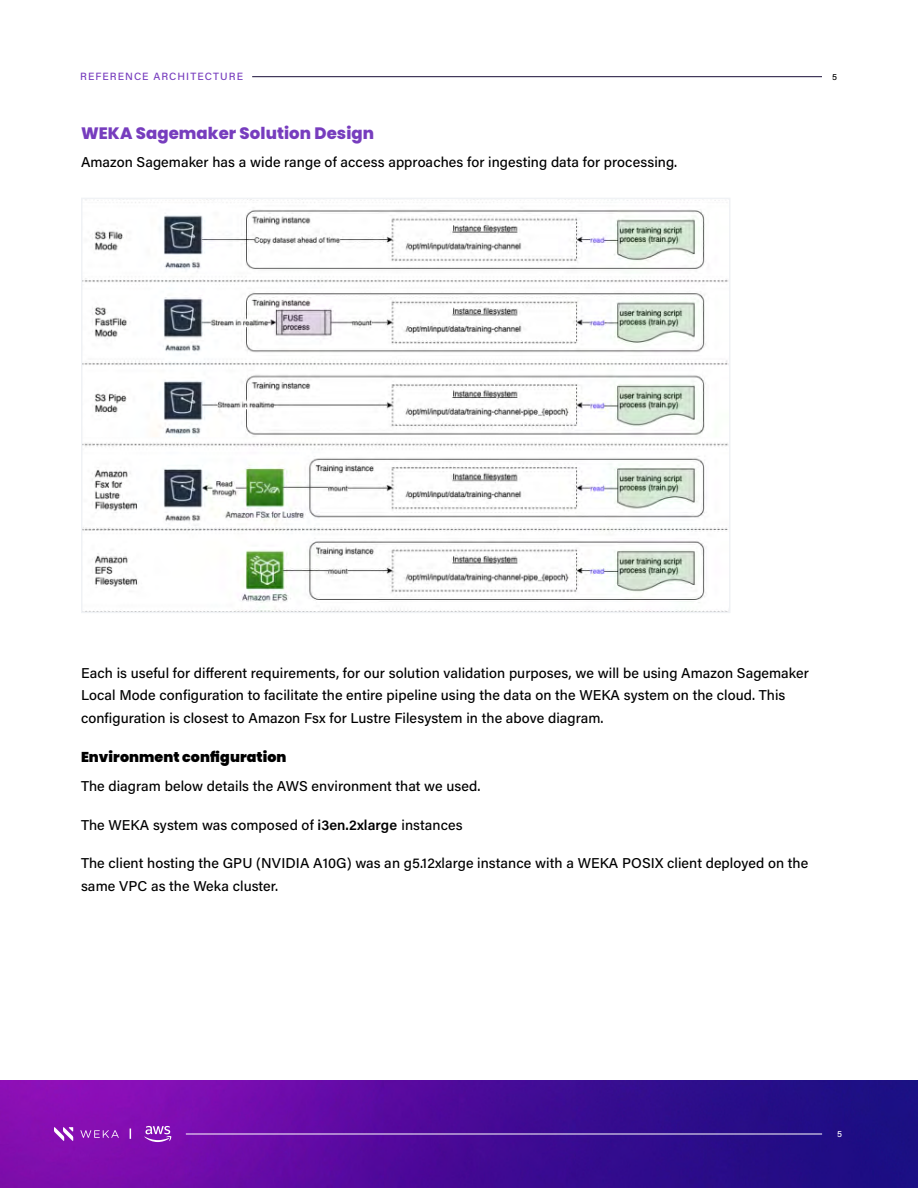
<style>
.page{position:relative;width:918px;height:1188px;background:#fff}
.page>*{position:absolute;margin:0;border:0;box-sizing:border-box;transform-origin:0 0}
.t1{font:800 16.5px "Poppins";letter-spacing:.005em;color:#773dbe}
.t2{font:500 14.25px/22.5px "Acumin Pro";letter-spacing:.005em;color:#000}
.t3{font:900 14.25px "Poppins";letter-spacing:.005em;color:#000}
.t4{font:500 10.5px "Acumin Pro";letter-spacing:.1em;color:#773dbe}
.t5{font:500 9px "Acumin Pro";color:#fff}
.t6{font:500 9px "Acumin Pro";color:#000}
.s1{font-weight:600}
</style>
<div class="page">
<img style="left:0;top:1080px;width:918px;height:108px">
<svg style="left:54px;top:1127px;width:19px;height:14px"></svg>
<svg style="left:80px;top:1130px;width:39px;height:8px"></svg>
<hr style="left:252px;top:76px;width:570px;height:1px;background:#180d36">
<svg style="left:144px;top:1126px;width:28px;height:16px"></svg>
<hr style="left:186px;top:1134px;width:636px;height:1px;background:#fff">
<img style="left:84px;top:202px;width:643px;height:408px">
<div style="left:81px;top:198px;width:649px;height:415px;border:2px solid #f0f2f5"></div>
<p class="t4" style="left:80px;top:69px;width:164px">REFERENCE ARCHITECTURE</p>
<p class="t6" style="left:832px;top:70px;width:6px">5</p>
<p class="t1" style="left:81px;top:123px;width:295px">WEKA Sagemaker Solution Design</p>
<p class="t2" style="left:81px;top:150px;width:598px">Amazon Sagemaker has a wide range of access approaches for ingesting data for processing.</p>
<p class="t2" style="left:81px;top:661px;width:729px">Each is useful for different requirements, for our solution validation purposes, we will be using Amazon Sagemaker<br>Local Mode configuration to facilitate the entire pipeline using the data on the WEKA system on the cloud. This configuration is closest to Amazon Fsx for Lustre Filesystem in the above diagram.</p>
<p class="t3" style="left:81px;top:748px;width:207px">Environment configuration</p>
<p class="t2" style="left:81px;top:774px;width:401px">The diagram below details the AWS environment that we used.</p>
<p class="t2" style="left:81px;top:813px;width:383px">The WEKA system was composed of <span class="s1">i3en.2xlarge</span> instances</p>
<p class="t2" style="left:81px;top:851px;width:729px">The client hosting the GPU (NVIDIA A10G) was an g5.12xlarge instance with a WEKA POSIX client deployed on the same VPC as the Weka cluster.</p>
<p class="t5" style="left:837px;top:1128px;width:6px">5</p>
</div>
